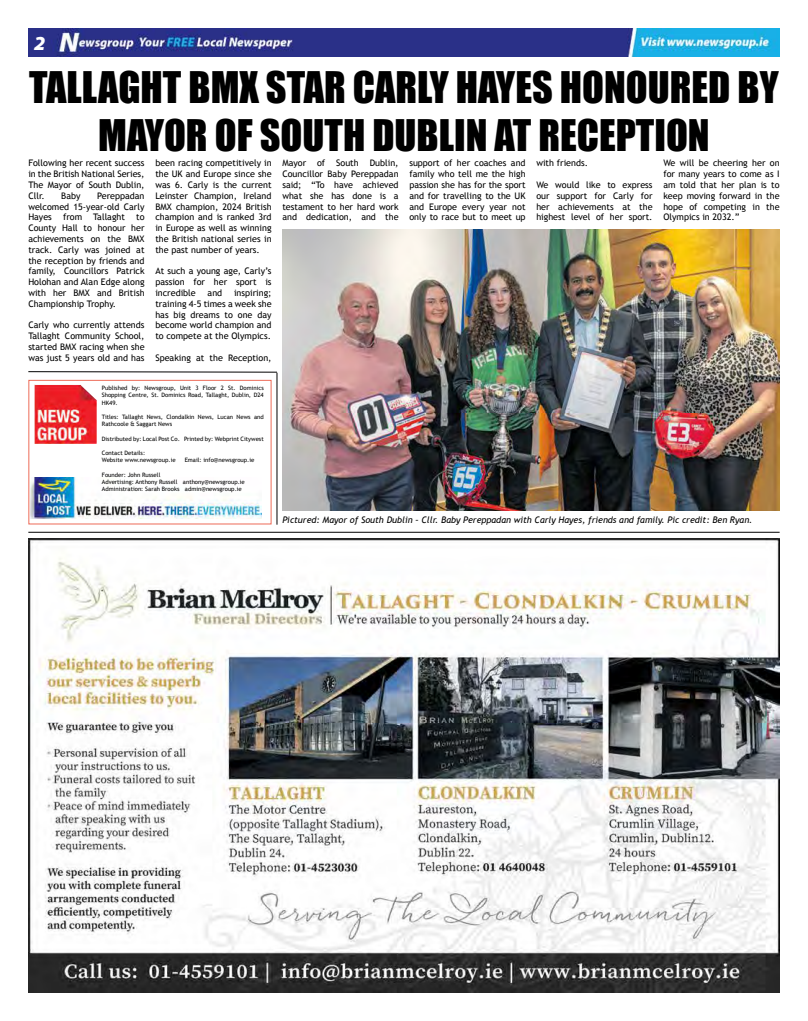
<style>
.page{position:relative;width:808px;height:1021px;background:#fff}
.page>*{position:absolute;margin:0;border:0;box-sizing:border-box;transform-origin:0 0}
.t1{font:40px/48px "Impact";color:#000;text-align:center}
.t2{font:italic 900 20px "Myriad Pro";color:#fff}
.t3{font:9px/10.8px "Trebuchet MS";color:#000;text-align:justify}
.t4{font:italic 9px "Trebuchet MS";color:#000}
.t5{font:6px/7.2px "Trebuchet MS";color:#000}
</style>
<div class="page">
<img style="left:31px;top:477px;width:231px;height:41px">
<div style="left:28px;top:380px;width:244px;height:144px;border:1px solid #ed6b58"></div>
<img style="left:35px;top:384px;width:62px;height:60px">
<img style="left:28px;top:28px;width:752px;height:29px">
<img style="left:28px;top:539px;width:752px;height:453px">
<hr style="left:28px;top:531px;width:752px;height:1px;background:#000">
<svg style="left:28px;top:371px;width:250px;height:2px"></svg>
<hr style="left:276px;top:372px;width:1px;height:152px;background:#000">
<img style="left:282px;top:229px;width:498px;height:281px">
<h2 class="t2" style="left:34px;top:30px;width:13px">2</h2>
<h1 class="t1" style="left:29px;top:62px;width:751px">TALLAGHT BMX STAR CARLY HAYES HONOURED BY<br>MAYOR OF SOUTH DUBLIN AT RECEPTION</h1>
<p class="t3" style="left:28px;top:158px;width:118px">Following her recent success in the British National Series, The Mayor of South Dublin, Cllr.</p>
<p class="t3" style="left:155px;top:158px;width:118px">been racing competitively in the UK and Europe since she was 6. Carly is the current Leinster Champion, Ireland BMX champion, 2024 British champion and is ranked 3rd in Europe as well as winning the British national series in the past number of years.</p>
<p class="t3" style="left:155px;top:266px;width:118px">At such a young age, Carly’s passion for her sport is incredible</p>
<p class="t3" style="left:282px;top:158px;width:118px">Mayor of South Dublin, Councillor Baby Pereppadan said; “To have achieved what she has done is a testament to her hard work and dedication, and the</p>
<p class="t3" style="left:409px;top:158px;width:118px">support of her coaches and family who tell me the high passion she has for the sport and for travelling to the UK and Europe every year not only to race but to meet up</p>
<p class="t3" style="left:536px;top:158px;width:53px">with friends.</p>
<p class="t3" style="left:663px;top:158px;width:118px">We will be cheering her on for many years to come as I am told that her plan is to keep moving forward in the hope of competing in the Olympics in 2032.”</p>
<p class="t3" style="left:536px;top:179px;width:118px">We would like to express our support for Carly for her achievements at the highest level of her sport.</p>
<p class="t3" style="left:28px;top:190px;width:118px;text-indent:69px">Pereppadan welcomed 15-year-old Carly Hayes from Tallaght to County Hall to honour her achievements on the BMX track. Carly was joined at the reception by friends and family, Councillors Patrick Holohan and Alan Edge along with her BMX and British Championship Trophy.</p>
<p class="t3" style="left:28px;top:320px;width:118px">Carly who currently attends Tallaght Community School, started BMX racing when she was just 5 years old and has</p>
<p class="t3" style="left:61px;top:190px;width:21px">Baby</p>
<p class="t3" style="left:208px;top:287px;width:16px">and</p>
<p class="t3" style="left:155px;top:287px;width:118px;text-indent:79px">inspiring; training 4-5 times a week she has big dreams to one day become world champion and to compete at the Olympics.</p>
<p class="t3" style="left:155px;top:352px;width:118px">Speaking at the Reception,</p>
<p class="t5" style="left:102px;top:384px;width:163px;text-align:justify">Published by: Newsgroup, Unit 3 Floor 2 St. Dominics Shopping Centre, St. Dominics Road, Tallaght, Dublin, D24<br>HK49.</p>
<p class="t5" style="left:102px;top:413px;width:163px">Titles: Tallaght News, Clondalkin News, Lucan News and<br>Rathcoole &amp; Saggart News</p>
<p class="t5" style="left:102px;top:435px;width:163px">Distributed by: Local Post Co. Printed by: Webprint Citywest</p>
<p class="t5" style="left:102px;top:449px;width:75px">Contact Details:<br>Website www.newsgroup.ie</p>
<p class="t5" style="left:185px;top:456px;width:71px">Email: info@newsgroup.ie</p>
<p class="t5" style="left:102px;top:471px;width:145px">Founder: John Russell<br>Advertising: Anthony Russell anthony@newsgroup.ie<br>Administration: Sarah Brooks admin@newsgroup.ie</p>
<p class="t4" style="left:282px;top:514px;width:472px">Pictured: Mayor of South Dublin – Cllr. Baby Pereppadan with Carly Hayes, friends and family. Pic credit: Ben Ryan.</p>
</div>
